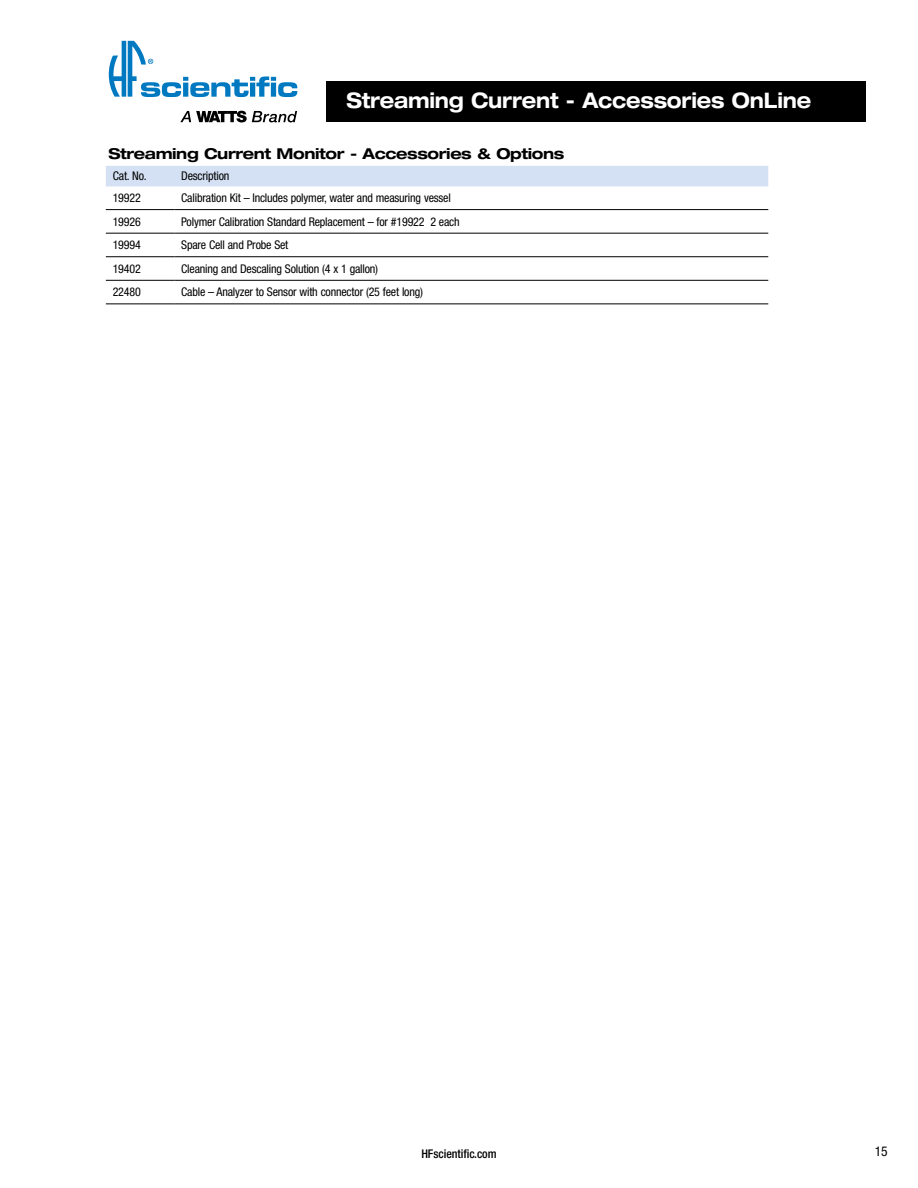
<style>
.page{position:relative;width:918px;height:1188px;background:#fff}
.page>*{position:absolute;margin:0;border:0;box-sizing:border-box;transform-origin:0 0}
.t1{font:700 expanded 21.45px "Helvetica Neue LT Std";letter-spacing:-.01em;color:#fff;scale:.89 1}
.t2{font:700 expanded 15px "Helvetica Neue LT Std";letter-spacing:-.025em;color:#000}
.t3{font:condensed 13.5px "Helvetica Neue LT Std";color:#000}
.t4{font:condensed 12px "Helvetica Neue LT Std";letter-spacing:-.015em;color:#000}
.t5{font:500 condensed 12px "Helvetica Neue LT Std";letter-spacing:-.005em;color:#000}
</style>
<div class="page">
<svg style="left:109px;top:41px;width:188px;height:56px"></svg>
<svg style="left:180px;top:111px;width:117px;height:11px"></svg>
<div style="left:106px;top:166px;width:662px;height:20px;background:#d4e0f3"></div>
<hr style="left:106px;top:209px;width:68px;height:1px;background:#000">
<hr style="left:174px;top:209px;width:594px;height:1px;background:#000">
<hr style="left:106px;top:233px;width:68px;height:1px;background:#000">
<hr style="left:174px;top:233px;width:594px;height:1px;background:#000">
<hr style="left:106px;top:256px;width:68px;height:1px;background:#000">
<hr style="left:174px;top:256px;width:594px;height:1px;background:#000">
<hr style="left:106px;top:280px;width:68px;height:1px;background:#000">
<hr style="left:174px;top:280px;width:594px;height:1px;background:#000">
<hr style="left:106px;top:303px;width:68px;height:1px;background:#000">
<hr style="left:174px;top:303px;width:594px;height:1px;background:#000">
<div style="left:326px;top:81px;width:540px;height:40px;background:#000"></div>
<h1 class="t1" style="left:346px;top:87px;width:524px">Streaming Current - Accessories OnLine</h1>
<p class="t2" style="left:108px;top:144px;width:458px">Streaming Current Monitor - Accessories &amp; Options</p>
<p class="t4" style="left:113px;top:169px;width:36px">Cat. No.</p>
<p class="t4" style="left:181px;top:169px;width:50px">Description</p>
<p class="t4" style="left:113px;top:191px;width:30px">19922</p>
<p class="t4" style="left:181px;top:191px;width:271px">Calibration Kit – Includes polymer, water and measuring vessel</p>
<p class="t4" style="left:113px;top:214px;width:30px">19926</p>
<p class="t4" style="left:181px;top:214px;width:280px">Polymer Calibration Standard Replacement – for #19922 2 each</p>
<p class="t4" style="left:113px;top:238px;width:30px">19994</p>
<p class="t4" style="left:181px;top:238px;width:109px">Spare Cell and Probe Set</p>
<p class="t4" style="left:113px;top:262px;width:30px">19402</p>
<p class="t4" style="left:181px;top:262px;width:198px">Cleaning and Descaling Solution (4 x 1 gallon)</p>
<p class="t4" style="left:113px;top:285px;width:30px">22480</p>
<p class="t4" style="left:181px;top:285px;width:243px">Cable – Analyzer to Sensor with connector (25 feet long)</p>
<p class="t5" style="left:421px;top:1147px;width:77px">HFscientific.com</p>
<p class="t3" style="left:875px;top:1143px;width:14px">15</p>
</div>
